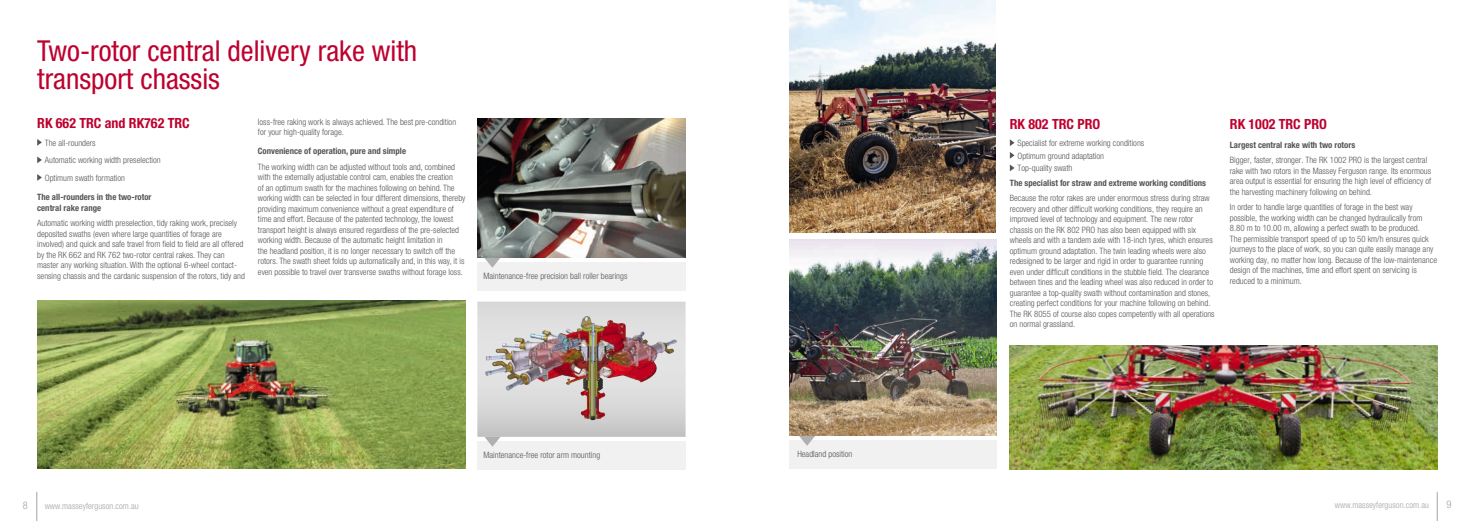
<style>
.page{position:relative;width:1474px;height:521px;background:#fff}
.page>*{position:absolute;margin:0;border:0;box-sizing:border-box;transform-origin:0 0}
.t1{font:condensed 28.88px/28px "Helvetica Neue";color:#be002f}
.t2{font:700 condensed 14px "Helvetica Neue";color:#be002f}
.t3{font:300 condensed 10.5px "Helvetica Neue";color:#a3a3a3}
.t4{font:300 condensed 8.75px/10.5px "Helvetica Neue";color:#555}
.t5{font:700 condensed 8.75px/10.5px "Helvetica Neue";color:#555}
.t6{font:300 condensed 8.75px "Helvetica Neue";letter-spacing:.005em;color:#a3a3a3}
</style>
<div class="page">
<svg style="left:36px;top:492px;width:1px;height:29px"></svg>
<svg style="left:1436px;top:492px;width:1px;height:29px"></svg>
<img style="left:38px;top:301px;width:427px;height:168px">
<svg style="left:37px;top:139px;width:5px;height:7px"></svg>
<svg style="left:37px;top:156px;width:5px;height:7px"></svg>
<svg style="left:37px;top:174px;width:5px;height:7px"></svg>
<img style="left:477px;top:118px;width:208px;height:140px">
<div style="left:477px;top:262px;width:208px;height:29px;background:#f1f1f1"></div>
<svg style="left:484px;top:258px;width:16px;height:10px"></svg>
<div style="left:477px;top:441px;width:208px;height:29px;background:#f1f1f1"></div>
<img style="left:477px;top:302px;width:208px;height:145px">
<svg style="left:1009px;top:139px;width:5px;height:7px"></svg>
<svg style="left:1009px;top:152px;width:5px;height:19px"></svg>
<img style="left:1009px;top:346px;width:428px;height:123px">
<img style="left:789px;top:0;width:206px;height:232px">
<img style="left:789px;top:239px;width:207px;height:197px">
<div style="left:789px;top:440px;width:207px;height:29px;background:#f1f1f1"></div>
<svg style="left:799px;top:436px;width:16px;height:10px"></svg>
<h1 class="t1" style="left:37px;top:36px;width:381px">Two-rotor central delivery rake with transport chassis</h1>
<h2 class="t2" style="left:37px;top:115px;width:154px">RK 662 TRC and RK762 TRC</h2>
<p class="t4" style="left:45px;top:134px;width:117px;line-height:17.6px">The all-rounders<br>Automatic working width preselection<br>Optimum swath formation</p>
<p class="t5" style="left:37px;top:192px;width:116px">The all-rounders in the two-rotor central rake range</p>
<p class="t4" style="left:37px;top:218px;width:209px">Automatic working width preselection, tidy raking work, precisely deposited swaths (even where large quantities of forage are involved) and quick and safe travel from field to field are all offered by the RK 662 and RK 762 two-rotor central rakes. They can master any working situation. With the optional 6-wheel contact&shy;sensing chassis and the cardanic suspension of the rotors, tidy and</p>
<p class="t4" style="left:258px;top:116px;width:200px">loss-free raking work is always achieved. The best pre-condition for your high-quality forage.</p>
<p class="t5" style="left:258px;top:146px;width:150px">Convenience of operation, pure and simple</p>
<p class="t4" style="left:258px;top:161px;width:209px">The working width can be adjusted without tools and, combined with the externally adjustable control cam, enables the creation<br>of an optimum swath for the machines following on behind. The working width can be selected in four different dimensions, thereby providing maximum convenience without a great expenditure of time and effort. Because of the patented technology, the lowest transport height is always ensured regardless of the pre-selected working width. Because of the automatic height limitation in<br>the headland position, it is no longer necessary to switch off the rotors. The swath sheet folds up automatically and, in this way, it is even possible to travel over transverse swaths without forage loss.</p>
<p class="t4" style="left:483px;top:271px;width:145px">Maintenance-free precision ball roller bearings</p>
<p class="t4" style="left:483px;top:450px;width:118px">Maintenance-free rotor arm mounting</p>
<p class="t4" style="left:797px;top:449px;width:57px">Headland position</p>
<h2 class="t2" style="left:1009px;top:115px;width:92px">RK 802 TRC PRO</h2>
<p class="t4" style="left:1017px;top:137px;width:128px;line-height:12.6px">Specialist for extreme working conditions<br>Optimum ground adaptation<br>Top-quality swath</p>
<p class="t5" style="left:1009px;top:177px;width:198px">The specialist for straw and extreme working conditions</p>
<p class="t4" style="left:1009px;top:193px;width:206px">Because the rotor rakes are under enormous stress during straw recovery and other difficult working conditions, they require an improved level of technology and equipment. The new rotor chassis on the RK 802 PRO has also been equipped with six wheels and with a tandem axle with 18-inch tyres, which ensures optimum ground adaptation. The twin leading wheels were also redesigned to be larger and rigid in order to guarantee running even under difficult conditions in the stubble field. The clearance between tines and the leading wheel was also reduced in order to guarantee a top-quality swath without contamination and stones, creating perfect conditions for your machine following on behind.<br>The RK 8055 of course also copes competently with all operations on normal grassland.</p>
<h2 class="t2" style="left:1229px;top:115px;width:99px">RK 1002 TRC PRO</h2>
<p class="t5" style="left:1229px;top:139px;width:127px">Largest central rake with two rotors</p>
<p class="t4" style="left:1229px;top:155px;width:203px">Bigger, faster, stronger. The RK 1002 PRO is the largest central rake with two rotors in the Massey Ferguson range. Its enormous area output is essential for ensuring the high level of efficiency of the harvesting machinery following on behind.</p>
<p class="t4" style="left:1229px;top:202px;width:209px">In order to handle large quantities of forage in the best way possible, the working width can be changed hydraulically from 8.80 m to 10.00 m, allowing a perfect swath to be produced.<br>The permissible transport speed of up to 50 km/h ensures quick journeys to the place of work, so you can quite easily manage any working day, no matter how long. Because of the low-maintenance design of the machines, time and effort spent on servicing is reduced to a minimum.</p>
<p class="t3" style="left:23px;top:499px;width:7px">8</p>
<p class="t6" style="left:45px;top:501px;width:96px">www.masseyferguson.com.au</p>
<p class="t6" style="left:1334px;top:500px;width:96px">www.masseyferguson.com.au</p>
<p class="t3" style="left:1446px;top:499px;width:7px">9</p>
</div>
